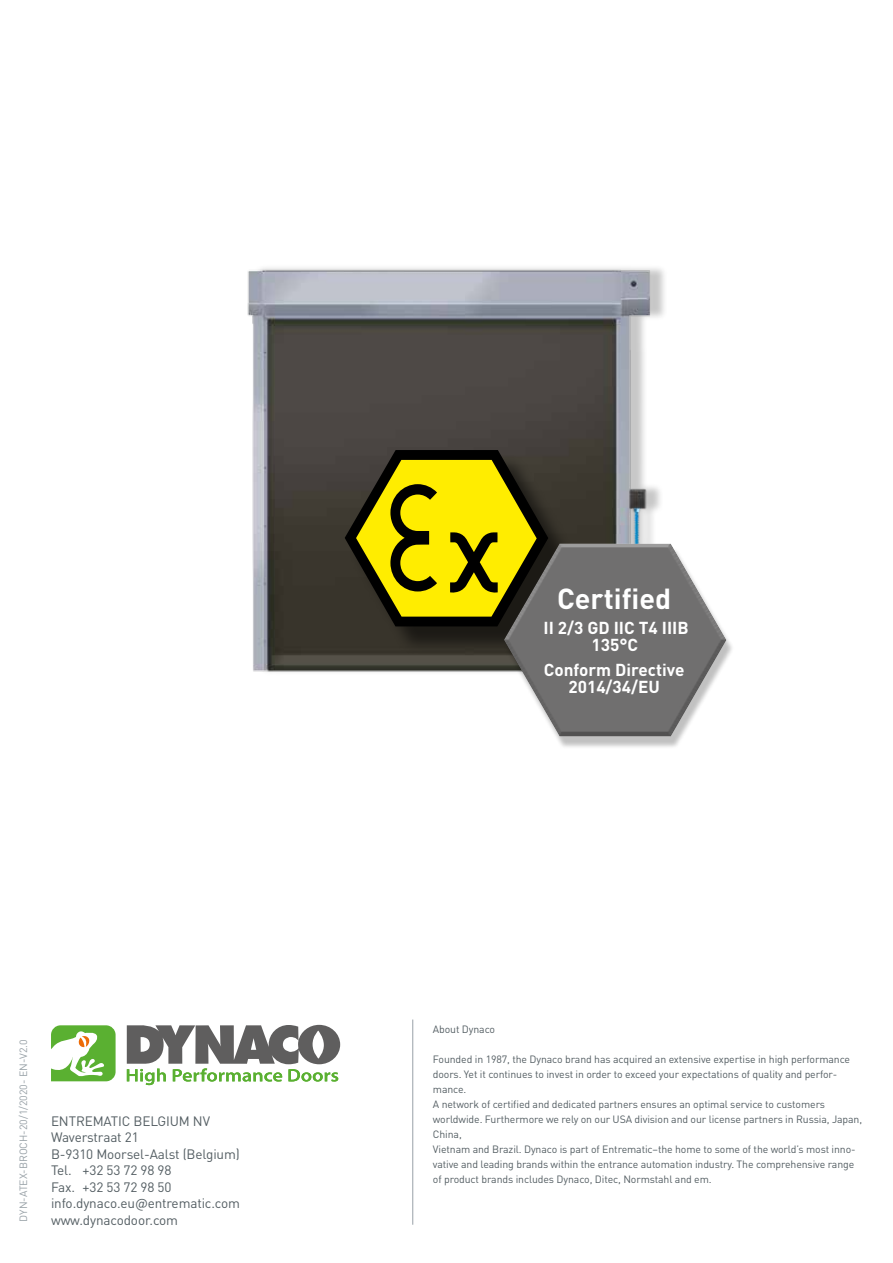
<style>
.page{position:relative;width:893px;height:1263px;background:#fff}
.page>*{position:absolute;margin:0;border:0;box-sizing:border-box;transform-origin:0 0}
.t1{font:700 28.65px "DINOT";color:#fff}
.t2{font:700 17.1px/17.1px "DINOT";color:#fff;text-align:center}
.t3{font:13.5px/16.5px "DINOT";letter-spacing:-.01em;color:#535d62}
.t4{font:10.5px/15px "DINOT";letter-spacing:-.01em;color:#535d62}
.t5{font:10.5px "DINOT";color:#98a1a7}
</style>
<div class="page">
<img style="left:247px;top:268px;width:418px;height:404px">
<svg style="left:51px;top:1025px;width:65px;height:56px"></svg>
<svg style="left:127px;top:1025px;width:213px;height:60px"></svg>
<hr style="left:412px;top:1019px;width:1px;height:206px;background:#98a1a7">
<div style="left:504px;top:547px;width:231px;height:202px;background:#000;opacity:.25"></div>
<svg style="left:345px;top:450px;width:320px;height:222px;background:#807925"></svg>
<div style="left:499px;top:541px;width:228px;height:99px;background:#fff;opacity:.75"></div>
<div style="left:499px;top:638px;width:228px;height:99px;background:#000;opacity:.75"></div>
<p class="t5" style="left:17px;top:1221px;width:184px;rotate:-90deg">DYN-ATEX-BROCH-20/1/2020- EN-V2.0</p>
<p class="t3" style="left:51px;top:1112px;width:191px">ENTREMATIC BELGIUM NV<br>Waverstraat 21<br>B-9310 Moorsel-Aalst (Belgium)<br>Tel. +32 53 72 98 98<br>Fax. +32 53 72 98 50 info.dynaco.eu@entrematic.com www.dynacodoor.com</p>
<h1 class="t1" style="left:557px;top:580px;width:115px">Certified</h1>
<h2 class="t2" style="left:543px;top:618px;width:147px">II 2/3 GD IIC T4 IIIB<br>135°C</h2>
<h2 class="t2" style="left:544px;top:661px;width:142px">Conform Directive<br>2014/34/EU</h2>
<p class="t4" style="left:433px;top:1021px;width:64px">About Dynaco</p>
<p class="t4" style="left:433px;top:1051px;width:431px">Founded in 1987, the Dynaco brand has acquired an extensive expertise in high performance doors. Yet it continues to invest in order to exceed your expectations of quality and perfor&shy;mance.<br>A network of certified and dedicated partners ensures an optimal service to customers worldwide. Furthermore we rely on our USA division and our license partners in Russia, Japan, China,<br>Vietnam and Brazil. Dynaco is part of Entrematic–the home to some of the world’s most inno&shy;vative and leading brands within the entrance automation industry. The comprehensive range of product brands includes Dynaco, Ditec, Normstahl and em.</p>
</div>
